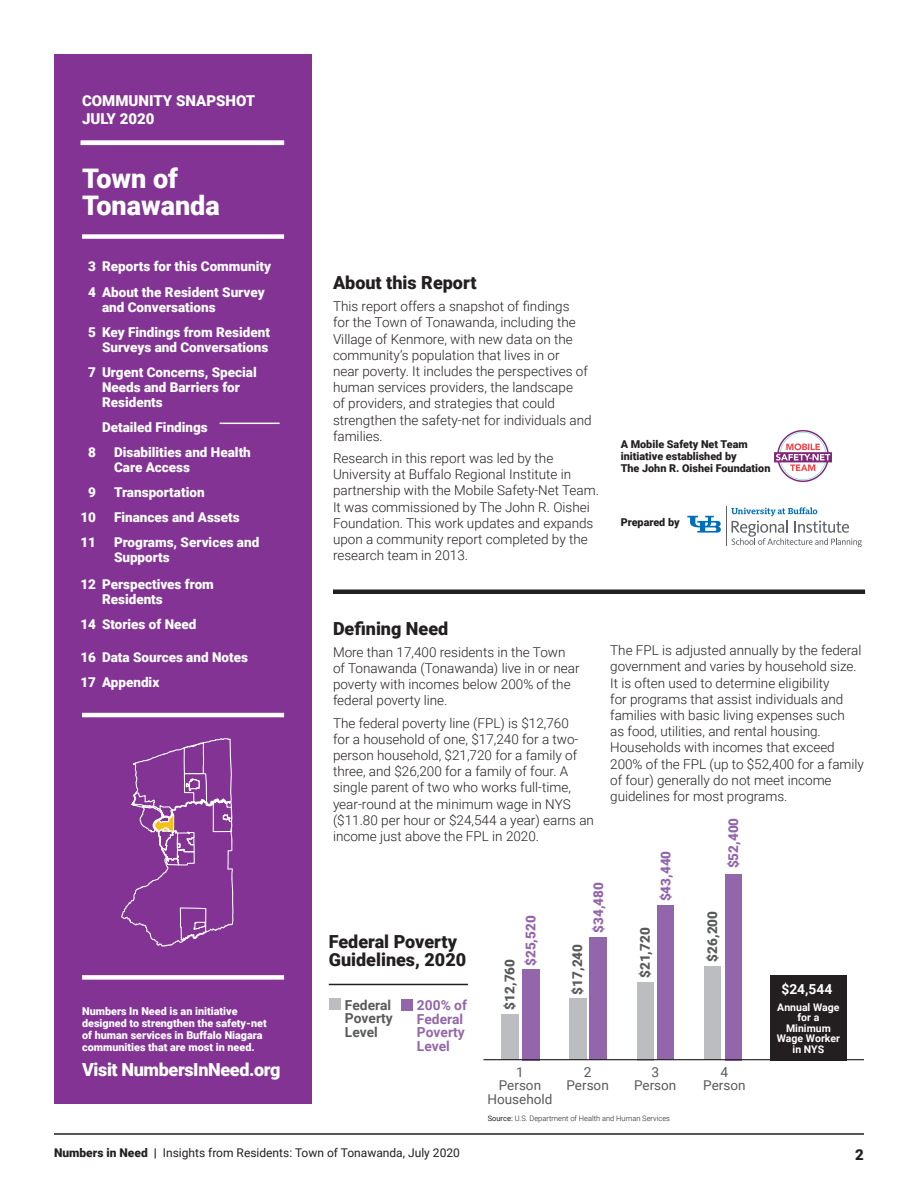
<style>
.page{position:relative;width:918px;height:1188px;background:#fff}
.page>*{position:absolute;margin:0;border:0;box-sizing:border-box;transform-origin:0 0}
.t1{font:900 27px/27px "Roboto";color:#fff}
.t2{font:900 18px/18px "Roboto";color:#231f20}
.t3{font:900 18px "Roboto";letter-spacing:-.02em;color:#fff}
.t4{font:900 15px/18px "Roboto";color:#fff}
.t5{font:900 15px "Roboto";color:#231f20}
.t6{font:700 13.8px/13.5px "Roboto";color:#9366ab}
.t7{font:700 13.8px/13.5px "Roboto";color:#595a5a;text-align:justify}
.t8{font:700 13.8px "Roboto";color:#fff}
.t9{font:13.8px "Roboto";color:#595a5a}
.t10{font:300 13.5px/16.2px "Roboto";color:#231f20}
.t11{font:900 13.5px/15px "Roboto";color:#fff}
.t12{font:900 13.5px/21px "Roboto";color:#595a5a}
.t13{font:13.5px/13.5px "Roboto";color:#595a5a;text-align:center}
.t14{font:900 13.5px "Roboto";color:#9366ab}
.t15{font:12px "Roboto";color:#231f20}
.t16{font:900 10.8px/12px "Roboto";color:#fff}
.t17{font:900 10.8px/12px "Roboto";color:#231f20}
.t18{font:700 10.5px/10.5px "Roboto";color:#fff;text-align:center}
.t19{font:300 7.5px "Roboto";color:#231f20}
.s1{color:#9366ab}
.s2{font-weight:400}
.s3{font-weight:900}
</style>
<div class="page">
<hr style="left:54px;top:1133px;width:810px;height:2px;background:#231f20">
<div style="left:54px;top:54px;width:258px;height:1050px;background:#823394"></div>
<div style="left:82px;top:234px;width:202px;height:5px;background:#fff"></div>
<div style="left:82px;top:975px;width:202px;height:5px;background:#fff"></div>
<hr style="left:81px;top:141px;width:203px;height:4px;background:#fff">
<hr style="left:220px;top:423px;width:60px;height:1px;background:#fff">
<hr style="left:82px;top:713px;width:202px;height:4px;background:#fff">
<hr style="left:329px;top:984px;width:139px;height:1px;background:#231f20">
<hr style="left:333px;top:590px;width:532px;height:4px;background:#231f20">
<img style="left:774px;top:431px;width:57px;height:51px">
<svg style="left:731px;top:507px;width:131px;height:40px"></svg>
<hr style="left:726px;top:506px;width:1px;height:40px;background:#5f6369">
<svg style="left:687px;top:516px;width:34px;height:17px"></svg>
<div style="left:501px;top:1014px;width:17px;height:46px;background:#bcbdc0"></div>
<div style="left:569px;top:998px;width:17px;height:62px;background:#bcbdc0"></div>
<div style="left:637px;top:982px;width:16px;height:78px;background:#bcbdc0"></div>
<div style="left:705px;top:966px;width:16px;height:94px;background:#bcbdc0"></div>
<div style="left:770px;top:975px;width:76px;height:85px;background:#231f20"></div>
<div style="left:522px;top:969px;width:17px;height:91px;background:#9366ab"></div>
<div style="left:590px;top:938px;width:17px;height:122px;background:#9366ab"></div>
<div style="left:658px;top:905px;width:16px;height:155px;background:#9366ab"></div>
<div style="left:726px;top:874px;width:16px;height:186px;background:#9366ab"></div>
<hr style="left:483px;top:1059px;width:381px;height:1px;background:#231f20">
<div style="left:329px;top:998px;width:12px;height:12px;background:#bcbdc0"></div>
<div style="left:401px;top:999px;width:12px;height:11px;background:#9366ab"></div>
<svg style="left:121px;top:738px;width:113px;height:209px"></svg>
<p class="t4" style="left:82px;top:91px;width:175px">COMMUNITY SNAPSHOT<br>JULY 2020</p>
<p class="t1" style="left:82px;top:164px;width:139px">Town of<br>Tonawanda</p>
<p class="t11" style="left:88px;top:259px;width:184px">3 Reports for this Community</p>
<p class="t11" style="left:88px;top:284px;width:178px">4 About the Resident Survey</p>
<p class="t11" style="left:102px;top:299px;width:115px">and Conversations</p>
<p class="t11" style="left:88px;top:324px;width:183px">5 Key Findings from Resident</p>
<p class="t11" style="left:102px;top:339px;width:168px">Surveys and Conversations</p>
<p class="t11" style="left:88px;top:364px;width:170px">7 Urgent Concerns, Special</p>
<p class="t11" style="left:102px;top:379px;width:139px">Needs and Barriers for<br>Residents</p>
<p class="t11" style="left:102px;top:419px;width:107px">Detailed Findings</p>
<p class="t11" style="left:88px;top:444px;width:9px">8</p>
<p class="t11" style="left:114px;top:444px;width:138px">Disabilities and Health<br>Care Access</p>
<p class="t11" style="left:88px;top:484px;width:9px">9</p>
<p class="t11" style="left:114px;top:484px;width:92px">Transportation</p>
<p class="t11" style="left:80px;top:509px;width:17px">10</p>
<p class="t11" style="left:114px;top:509px;width:127px">Finances and Assets</p>
<p class="t11" style="left:80px;top:535px;width:17px">11</p>
<p class="t11" style="left:114px;top:535px;width:147px">Programs, Services and<br>Supports</p>
<p class="t11" style="left:80px;top:576px;width:135px">12 Perspectives from</p>
<p class="t11" style="left:102px;top:591px;width:62px">Residents</p>
<p class="t11" style="left:80px;top:616px;width:118px">14 Stories of Need</p>
<p class="t11" style="left:80px;top:649px;width:169px">16 Data Sources and Notes</p>
<p class="t11" style="left:80px;top:674px;width:80px">17 Appendix</p>
<p class="t16" style="left:82px;top:1005px;width:186px">Numbers In Need is an initiative designed to strengthen the safety-net of human services in Buffalo Niagara communities that are most in need.</p>
<p class="t3" style="left:82px;top:1057px;width:200px">Visit NumbersInNeed.org</p>
<p class="t2" style="left:333px;top:273px;width:145px">About this Report</p>
<p class="t10" style="left:333px;top:298px;width:260px">This report offers a snapshot of findings<br>for the Town of Tonawanda, including the Village of Kenmore, with new data on the community’s population that lives in or<br>near poverty. It includes the perspectives of human services providers, the landscape<br>of providers, and strategies that could strengthen the safety-net for individuals and families.</p>
<p class="t10" style="left:333px;top:450px;width:268px">Research in this report was led by the University at Buffalo Regional Institute in partnership with the Mobile Safety-Net Team.<br>It was commissioned by The John R. Oishei Foundation. This work updates and expands upon a community report completed by the research team in 2013.</p>
<p class="t17" style="left:621px;top:437px;width:129px">A Mobile Safety Net Team initiative established by</p>
<p class="t17" style="left:621px;top:461px;width:151px">The John R. Oishei Foundation</p>
<p class="t17" style="left:621px;top:516px;width:60px">Prepared by</p>
<p class="t2" style="left:333px;top:618px;width:117px">Defining Need</p>
<p class="t10" style="left:333px;top:643px;width:248px">More than 17,400 residents in the Town of Tonawanda (Tonawanda) live in or near poverty with incomes below 200% of the federal poverty line.</p>
<p class="t10" style="left:333px;top:714px;width:263px">The federal poverty line (FPL) is $12,760<br>for a household of one, $17,240 for a two&shy;person household, $21,720 for a family of three, and $26,200 for a family of four. A single parent of two who works full-time, year-round at the minimum wage in NYS ($11.80 per hour or $24,544 a year) earns an income just above the FPL in 2020.</p>
<p class="t10" style="left:610px;top:642px;width:255px">The FPL is adjusted annually by the federal government and varies by household size.<br>It is often used to determine eligibility<br>for programs that assist individuals and families with basic living expenses such<br>as food, utilities, and rental housing.<br>Households with incomes that exceed 200% of the FPL (up to $52,400 for a family of four) generally do not meet income guidelines for most programs.</p>
<p class="t14" style="left:724px;top:868px;width:52px;rotate:-90deg">$52,400</p>
<p class="t14" style="left:656px;top:901px;width:52px;rotate:-90deg">$43,440</p>
<p class="t14" style="left:589px;top:933px;width:52px;rotate:-90deg">$34,480</p>
<p class="t12" style="left:702px;top:962px;width:52px;rotate:-90deg">$26,200</p>
<p class="t12" style="left:499px;top:966px;width:52px;text-indent:-43px;rotate:-90deg">$12,760 <span class="s1">$25,520</span></p>
<p class="t12" style="left:634px;top:978px;width:52px;rotate:-90deg">$21,720</p>
<p class="t2" style="left:329px;top:932px;width:139px">Federal Poverty<br>Guidelines, 2020</p>
<p class="t12" style="left:567px;top:995px;width:52px;rotate:-90deg">$17,240</p>
<p class="t8" style="left:781px;top:980px;width:52px">$24,544</p>
<p class="t18" style="left:777px;top:1002px;width:65px">Annual Wage for a<br>Minimum<br>Wage Worker in NYS</p>
<p class="t7" style="left:345px;top:998px;width:49px">Federal Poverty Level</p>
<p class="t6" style="left:417px;top:998px;width:52px">200% of<br>Federal<br>Poverty<br>Level</p>
<p class="t13" style="left:487px;top:1065px;width:66px">1<br>Person<br>Household</p>
<p class="t9" style="left:584px;top:1062px;width:9px">2</p>
<p class="t13" style="left:566px;top:1078px;width:44px">Person</p>
<p class="t9" style="left:651px;top:1062px;width:9px">3</p>
<p class="t13" style="left:634px;top:1078px;width:44px">Person</p>
<p class="t19" style="left:488px;top:1113px;width:184px"><span class="s2">Source:</span> U.S. Department of Health and Human Services</p>
<p class="t9" style="left:721px;top:1062px;width:9px">4</p>
<p class="t13" style="left:703px;top:1078px;width:44px">Person</p>
<p class="t15" style="left:54px;top:1145px;width:407px"><span class="s3">Numbers in Need |</span> Insights from Residents: Town of Tonawanda, July 2020</p>
<p class="t5" style="left:855px;top:1144px;width:10px">2</p>
</div>
